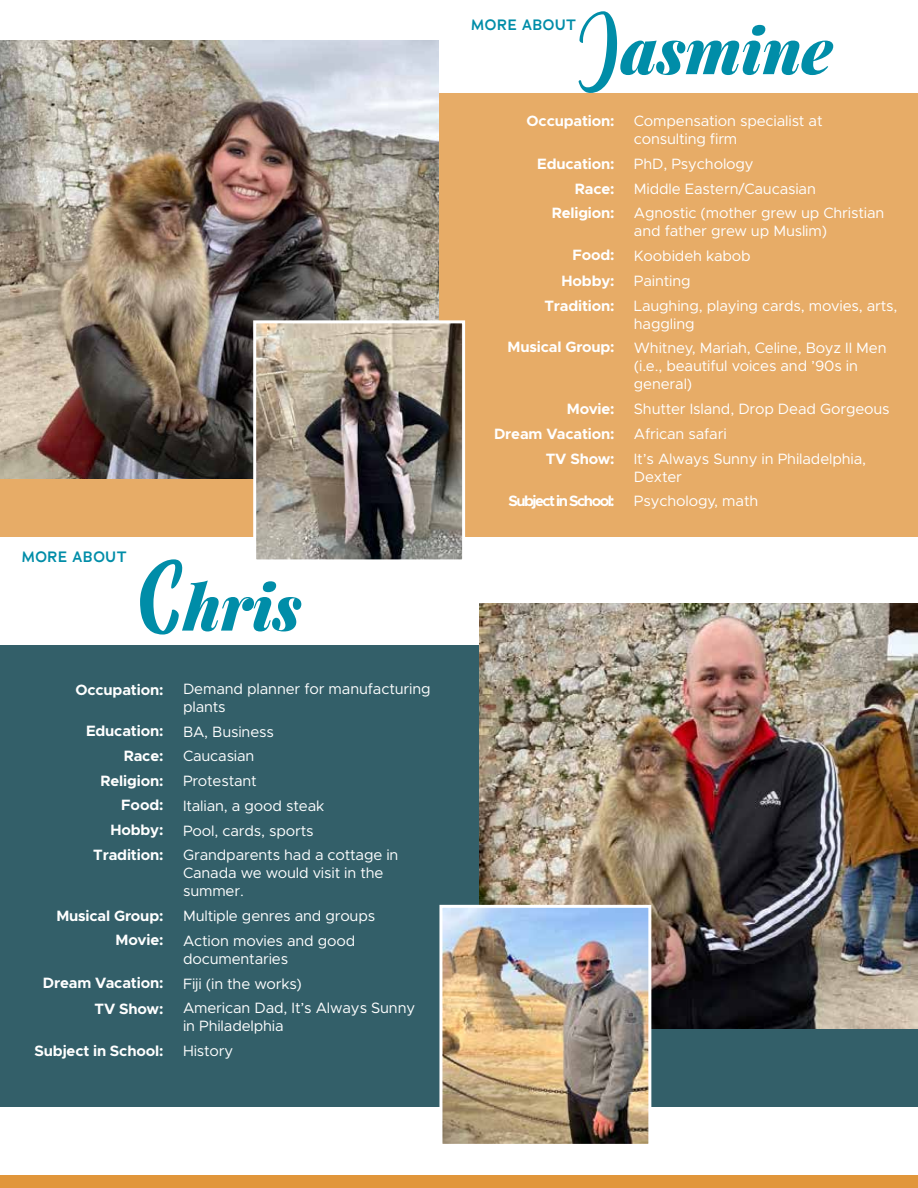
<style>
.page{position:relative;width:918px;height:1188px;background:#fff}
.page>*{position:absolute;margin:0;border:0;box-sizing:border-box;transform-origin:0 0}
.t1{font:italic 900 63px "Playfair Display";color:#008da8}
.t2{font:15px/24.8px "Metropolis";letter-spacing:-.01em;color:#fff}
.t3{font:700 15px/24.8px "Metropolis";letter-spacing:-.01em;color:#fff;text-align:right}
.t4{font:600 15px "Adrianna";letter-spacing:.015em;color:#008da8}
.t5{font:700 15px "Metropolis";letter-spacing:-.1em;color:#fff}
.s1{font-family:"Beyond The Mountains";font-weight:400;font-style:normal;font-size:70.5px}
.s2{font-family:"Beyond The Mountains";font-weight:400;font-style:normal}
</style>
<div class="page">
<div style="left:0;top:93px;width:918px;height:444px;background:#e7ac67"></div>
<div style="left:0;top:1175px;width:918px;height:13px;background:#e1963b"></div>
<img style="left:0;top:41px;width:439px;height:438px">
<div style="left:0;top:646px;width:918px;height:461px;background:#335f69"></div>
<img style="left:479px;top:603px;width:439px;height:426px">
<img style="left:257px;top:324px;width:204px;height:234px">
<div style="left:253px;top:320px;width:212px;height:242px;border:3px solid #fff"></div>
<img style="left:443px;top:909px;width:204px;height:234px">
<div style="left:439px;top:905px;width:212px;height:242px;border:3px solid #fff"></div>
<p class="t4" style="left:22px;top:547px;width:107px">MORE ABOUT</p>
<h1 class="t1" style="left:140px;top:563px;width:163px"><span class="s1">C</span>hris</h1>
<p class="t3" style="left:75px;top:677px;width:90px">Occupation:</p>
<p class="t3" style="left:86px;top:719px;width:79px">Education:<br>Race:<br>Religion:<br>Food:<br>Hobby:<br>Tradition:</p>
<p class="t3" style="left:56px;top:903px;width:109px">Musical Group:<br>Movie:</p>
<p class="t3" style="left:43px;top:970px;width:122px;line-height:26.2px">Dream Vacation:<br>TV Show:</p>
<p class="t3" style="left:35px;top:1038px;width:130px">Subject in School:</p>
<p class="t2" style="left:183px;top:680px;width:249px;line-height:18px">Demand planner for manufacturing plants</p>
<p class="t2" style="left:183px;top:719px;width:217px">BA, Business<br>Caucasian<br>Protestant<br>Italian, a good steak<br>Pool, cards, sports<br>Grandparents had a cottage in</p>
<p class="t2" style="left:183px;top:864px;width:202px;line-height:18px">Canada we would visit in the summer.</p>
<p class="t2" style="left:183px;top:903px;width:194px">Multiple genres and groups<br>Action movies and good</p>
<p class="t2" style="left:183px;top:946px;width:234px">documentaries<br>Fiji (in the works)<br>American Dad, It’s Always Sunny</p>
<p class="t2" style="left:183px;top:1014px;width:102px">in Philadelphia<br>History</p>
<h1 class="t1" style="left:585px;top:7px;width:249px"><span class="s2">J</span>asmine</h1>
<p class="t4" style="left:471px;top:15px;width:107px">MORE ABOUT</p>
<p class="t3" style="left:527px;top:109px;width:90px">Occupation:</p>
<p class="t3" style="left:537px;top:151px;width:79px">Education:<br>Race:<br>Religion:</p>
<p class="t3" style="left:562px;top:241px;width:55px;line-height:26.2px">Food:<br>Hobby:</p>
<p class="t3" style="left:545px;top:293px;width:72px">Tradition:</p>
<p class="t3" style="left:508px;top:334px;width:109px">Musical Group:</p>
<p class="t3" style="left:494px;top:397px;width:122px">Movie:<br>Dream Vacation:<br>TV Show:</p>
<p class="t5" style="left:508px;top:492px;width:108px">Subject in School:</p>
<p class="t2" style="left:634px;top:112px;width:190px;line-height:18px">Compensation specialist at consulting firm</p>
<p class="t2" style="left:634px;top:151px;width:252px">PhD, Psychology<br>Middle Eastern/Caucasian<br>Agnostic (mother grew up Christian</p>
<p class="t2" style="left:634px;top:219px;width:265px">and father grew up Muslim)<br>Koobideh kabob<br>Painting<br>Laughing, playing cards, movies, arts,</p>
<p class="t2" style="left:634px;top:311px;width:254px">haggling<br>Whitney, Mariah, Celine, Boyz II Men</p>
<p class="t2" style="left:634px;top:357px;width:226px;line-height:18px">(i.e., beautiful voices and ’90s in general)</p>
<p class="t2" style="left:634px;top:397px;width:257px">Shutter Island, Drop Dead Gorgeous<br>African safari<br>It’s Always Sunny in Philadelphia,</p>
<p class="t2" style="left:634px;top:464px;width:126px">Dexter<br>Psychology, math</p>
</div>
